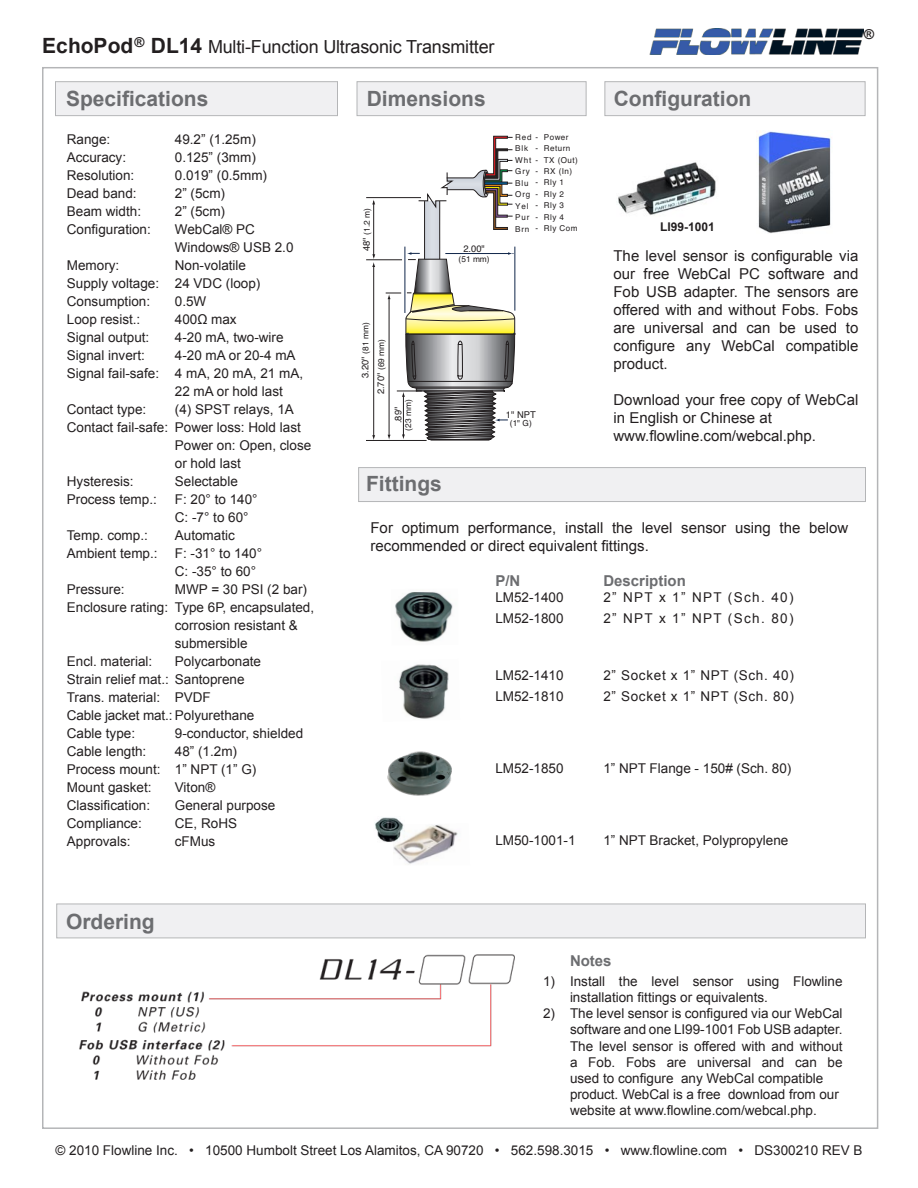
<style>
.page{position:relative;width:918px;height:1188px;background:#fff}
.page>*{position:absolute;margin:0;border:0;box-sizing:border-box;transform-origin:0 0}
.t1{font:700 21px "Arial";color:#6c6d70}
.t2{font:18px "Arial";letter-spacing:-.01em;color:#231f20}
.t3{font:15px/18px "Arial";color:#231f20}
.t4{font:700 15px "Arial";color:#6c6d70}
.t5{font:700 13.65px "Arial";color:#231f20}
.t6{font:13.5px/16.2px "Arial";color:#231f20}
.t7{font:13.5px "Arial";letter-spacing:.05em;color:#231f20}
.t8{font:13.5px "Arial";letter-spacing:.1em;color:#231f20}
.t9{font:700 12px "Arial";color:#231f20}
.t10{font:9.45px "Helvetica";color:#231f20}
.t11{font:8.4px "Helvetica";color:#231f20}
.t12{font:8.1px "Helvetica";letter-spacing:.05em;color:#231f20}
.t13{font:8.1px/11.4px "Helvetica";letter-spacing:.1em;color:#231f20}
.s1{font-weight:700;font-size:21px}
.s2{font-size:9.45px}
</style>
<div class="page">
<hr style="left:366px;top:440px;width:61px;height:1px;background:#231f20">
<hr style="left:515px;top:247px;width:1px;height:64px;background:#10264a">
<hr style="left:366px;top:260px;width:36px;height:1px;background:#231f20">
<hr style="left:373px;top:266px;width:1px;height:170px;background:#231f20">
<svg style="left:372px;top:254px;width:3px;height:13px"></svg>
<hr style="left:366px;top:197px;width:55px;height:1px;background:#231f20">
<hr style="left:373px;top:201px;width:1px;height:56px;background:#231f20">
<svg style="left:385px;top:136px;width:130px;height:304px"></svg>
<div style="left:56px;top:904px;width:810px;height:34px;background:#f0f0f2"></div>
<div style="left:358px;top:467px;width:508px;height:35px;background:#f0f0f2;border:1px solid #808285"></div>
<div style="left:357px;top:81px;width:229px;height:35px;background:#f0f0f2"></div>
<div style="left:55px;top:81px;width:283px;height:35px;background:#f0f0f2"></div>
<img style="left:649px;top:29px;width:215px;height:25px">
<img style="left:618px;top:162px;width:98px;height:54px">
<img style="left:395px;top:592px;width:58px;height:50px">
<img style="left:399px;top:664px;width:50px;height:55px">
<img style="left:393px;top:825px;width:65px;height:39px">
<div style="left:604px;top:81px;width:262px;height:35px;background:#f0f0f2"></div>
<img style="left:758px;top:131px;width:73px;height:102px">
<img style="left:387px;top:751px;width:65px;height:45px">
<img style="left:79px;top:954px;width:436px;height:126px">
<img style="left:375px;top:817px;width:30px;height:26px">
<p class="t5" style="left:134px;top:33px;width:12px">®</p>
<p class="t2" style="left:42px;top:35px;width:454px"><span class="s1">EchoPod DL14</span> Multi-Function Ultrasonic Transmitter</p>
<p class="t5" style="left:864px;top:25px;width:12px">®</p>
<p class="t1" style="left:66px;top:85px;width:144px">Specifications</p>
<p class="t6" style="left:67px;top:131px;width:45px">Range:</p>
<p class="t6" style="left:175px;top:131px;width:83px">49.2” (1.25m)</p>
<p class="t6" style="left:67px;top:149px;width:61px">Accuracy:</p>
<p class="t6" style="left:175px;top:149px;width:83px">0.125” (3mm)</p>
<p class="t6" style="left:67px;top:167px;width:69px">Resolution:</p>
<p class="t6" style="left:175px;top:167px;width:94px">0.019” (0.5mm)</p>
<p class="t6" style="left:67px;top:185px;width:71px">Dead band:</p>
<p class="t6" style="left:175px;top:185px;width:52px">2” (5cm)</p>
<p class="t6" style="left:67px;top:203px;width:76px">Beam width:</p>
<p class="t6" style="left:175px;top:203px;width:52px">2” (5cm)</p>
<p class="t6" style="left:67px;top:221px;width:86px">Configuration:</p>
<p class="t6" style="left:175px;top:221px;width:82px">WebCal® PC</p>
<p class="t6" style="left:175px;top:239px;width:120px">Windows® USB 2.0</p>
<p class="t6" style="left:67px;top:257px;width:54px">Memory:</p>
<p class="t6" style="left:175px;top:257px;width:73px">Non-volatile</p>
<p class="t6" style="left:67px;top:275px;width:195px">Supply voltage: 24 VDC (loop)</p>
<p class="t6" style="left:67px;top:293px;width:85px">Consumption:</p>
<p class="t6" style="left:175px;top:293px;width:33px">0.5W</p>
<p class="t6" style="left:67px;top:311px;width:75px">Loop resist.:</p>
<p class="t6" style="left:175px;top:311px;width:63px">400Ω max</p>
<p class="t6" style="left:67px;top:329px;width:84px">Signal output:</p>
<p class="t6" style="left:175px;top:329px;width:110px">4-20 mA, two-wire</p>
<p class="t6" style="left:67px;top:347px;width:80px">Signal invert:</p>
<p class="t6" style="left:175px;top:347px;width:122px">4-20 mA or 20-4 mA</p>
<p class="t6" style="left:67px;top:365px;width:238px">Signal fail-safe: 4 mA, 20 mA, 21 mA,</p>
<p class="t6" style="left:175px;top:383px;width:110px">22 mA or hold last</p>
<p class="t6" style="left:67px;top:401px;width:81px">Contact type:</p>
<p class="t6" style="left:175px;top:401px;width:121px">(4) SPST relays, 1A</p>
<p class="t6" style="left:67px;top:419px;width:236px">Contact fail-safe: Power loss: Hold last</p>
<p class="t6" style="left:175px;top:437px;width:138px">Power on: Open, close</p>
<p class="t6" style="left:175px;top:455px;width:68px">or hold last</p>
<p class="t6" style="left:67px;top:473px;width:68px">Hysteresis:</p>
<p class="t6" style="left:175px;top:473px;width:65px">Selectable</p>
<p class="t6" style="left:67px;top:491px;width:92px">Process temp.:</p>
<p class="t6" style="left:175px;top:491px;width:84px">F: 20° to 140°</p>
<p class="t6" style="left:175px;top:509px;width:75px">C: -7° to 60°</p>
<p class="t6" style="left:67px;top:527px;width:83px">Temp. comp.:</p>
<p class="t6" style="left:175px;top:527px;width:62px">Automatic</p>
<p class="t6" style="left:67px;top:545px;width:92px">Ambient temp.:</p>
<p class="t6" style="left:175px;top:545px;width:89px">F: -31° to 140°</p>
<p class="t6" style="left:175px;top:563px;width:83px">C: -35° to 60°</p>
<p class="t6" style="left:67px;top:581px;width:59px">Pressure:</p>
<p class="t6" style="left:175px;top:581px;width:134px">MWP = 30 PSI (2 bar)</p>
<p class="t6" style="left:67px;top:599px;width:249px">Enclosure rating: Type 6P, encapsulated,</p>
<p class="t6" style="left:175px;top:617px;width:125px">corrosion resistant &amp;</p>
<p class="t6" style="left:175px;top:635px;width:74px">submersible</p>
<p class="t6" style="left:67px;top:653px;width:87px">Encl. material:</p>
<p class="t6" style="left:175px;top:653px;width:88px">Polycarbonate</p>
<p class="t6" style="left:67px;top:671px;width:179px">Strain relief mat.: Santoprene</p>
<p class="t6" style="left:67px;top:689px;width:146px">Trans. material: PVDF</p>
<p class="t6" style="left:67px;top:707px;width:189px">Cable jacket mat.: Polyurethane</p>
<p class="t6" style="left:67px;top:725px;width:70px">Cable type:</p>
<p class="t6" style="left:175px;top:725px;width:130px">9-conductor, shielded</p>
<p class="t6" style="left:67px;top:743px;width:81px">Cable length:</p>
<p class="t6" style="left:175px;top:743px;width:64px">48” (1.2m)</p>
<p class="t6" style="left:67px;top:761px;width:191px">Process mount: 1” NPT (1” G)</p>
<p class="t6" style="left:67px;top:779px;width:86px">Mount gasket:</p>
<p class="t6" style="left:175px;top:779px;width:42px">Viton®</p>
<p class="t6" style="left:67px;top:797px;width:85px">Classification:</p>
<p class="t6" style="left:175px;top:797px;width:102px">General purpose</p>
<p class="t6" style="left:67px;top:815px;width:77px">Compliance:</p>
<p class="t6" style="left:175px;top:815px;width:64px">CE, RoHS</p>
<p class="t6" style="left:67px;top:833px;width:65px">Approvals:</p>
<p class="t6" style="left:175px;top:833px;width:42px">cFMus</p>
<p class="t1" style="left:66px;top:907px;width:90px">Ordering</p>
<p class="t1" style="left:367px;top:85px;width:121px">Dimensions</p>
<p class="t11" style="left:360px;top:251px;width:44px;rotate:-90deg"><span class="s2">48"</span> (1.2 m)</p>
<p class="t10" style="left:463px;top:241px;width:23px">2.00"</p>
<p class="t11" style="left:459px;top:252px;width:33px">(51 mm)</p>
<p class="t13" style="left:515px;top:132px;width:18px">Red<br>Blk<br>Wht<br>Gry<br>Blu<br>Org<br>Yel<br>Pur<br>Brn</p>
<p class="t12" style="left:536px;top:131px;width:35px">- Power</p>
<p class="t12" style="left:536px;top:142px;width:36px">- Return</p>
<p class="t12" style="left:536px;top:154px;width:44px">- TX (Out)</p>
<p class="t12" style="left:536px;top:165px;width:38px">- RX (In)</p>
<p class="t12" style="left:536px;top:176px;width:30px">- Rly 1</p>
<p class="t12" style="left:536px;top:188px;width:30px">- Rly 2</p>
<p class="t12" style="left:536px;top:199px;width:30px">- Rly 3</p>
<p class="t12" style="left:536px;top:211px;width:30px">- Rly 4</p>
<p class="t12" style="left:536px;top:222px;width:43px">- Rly Com</p>
<p class="t11" style="left:359px;top:378px;width:57px;rotate:-90deg"><span class="s2">3.20"</span> (81 mm)</p>
<p class="t11" style="left:375px;top:394px;width:57px;rotate:-90deg"><span class="s2">2.70"</span> (69 mm)</p>
<p class="t10" style="left:391px;top:423px;width:18px;rotate:-90deg">.89"</p>
<p class="t11" style="left:402px;top:431px;width:33px;rotate:-90deg">(23 mm)</p>
<p class="t1" style="left:366px;top:470px;width:77px">Fittings</p>
<p class="t10" style="left:506px;top:407px;width:31px">1" NPT</p>
<p class="t11" style="left:510px;top:417px;width:23px">(1" G)</p>
<p class="t1" style="left:614px;top:85px;width:139px">Configuration</p>
<p class="t9" style="left:660px;top:219px;width:56px">LI99-1001</p>
<p class="t3" style="left:614px;top:246px;width:246px;text-align:justify">The level sensor is configurable via our free WebCal PC software and Fob USB adapter. The sensors are offered with and without Fobs. Fobs are universal and can be used to configure any WebCal compatible product.</p>
<p class="t3" style="left:614px;top:390px;width:246px">Download your free copy of WebCal in English or Chinese at</p>
<p class="t3" style="left:614px;top:426px;width:204px">www.flowline.com/webcal.php.</p>
<p class="t3" style="left:370px;top:519px;width:479px">For optimum performance, install the level sensor using the below recommended or direct equivalent fittings.</p>
<p class="t4" style="left:495px;top:571px;width:27px">P/N</p>
<p class="t4" style="left:603px;top:571px;width:84px">Description</p>
<p class="t6" style="left:495px;top:590px;width:70px">LM52-1400</p>
<p class="t8" style="left:603px;top:589px;width:192px">2” NPT x 1” NPT (Sch. 40)</p>
<p class="t6" style="left:495px;top:611px;width:70px">LM52-1800</p>
<p class="t8" style="left:603px;top:610px;width:192px">2” NPT x 1” NPT (Sch. 80)</p>
<p class="t6" style="left:495px;top:668px;width:70px">LM52-1410</p>
<p class="t7" style="left:603px;top:667px;width:192px">2” Socket x 1” NPT (Sch. 40)</p>
<p class="t6" style="left:495px;top:689px;width:70px">LM52-1810</p>
<p class="t7" style="left:603px;top:688px;width:192px">2” Socket x 1” NPT (Sch. 80)</p>
<p class="t6" style="left:495px;top:761px;width:70px">LM52-1850</p>
<p class="t6" style="left:603px;top:761px;width:190px">1” NPT Flange - 150# (Sch. 80)</p>
<p class="t6" style="left:495px;top:833px;width:82px">LM50-1001-1</p>
<p class="t6" style="left:603px;top:833px;width:187px">1” NPT Bracket, Polypropylene</p>
<p class="t4" style="left:570px;top:951px;width:43px">Notes</p>
<p class="t6" style="left:570px;top:973px;width:274px;text-indent:-27px">1) Install the level sensor using Flowline installation fittings or equivalents.</p>
<p class="t6" style="left:570px;top:1005px;width:274px;text-indent:-27px">2) The level sensor is configured via our WebCal software and one LI99-1001 Fob USB adapter.<br>The level sensor is offered with and without a Fob. Fobs are universal and can be used to configure any WebCal compatible product. WebCal is a free download from our website at www.flowline.com/webcal.php.</p>
<p class="t6" style="left:56px;top:1142px;width:809px">© 2010 Flowline Inc. • 10500 Humbolt Street Los Alamitos, CA 90720 • 562.598.3015 • www.flowline.com • DS300210 REV B</p>
</div>
